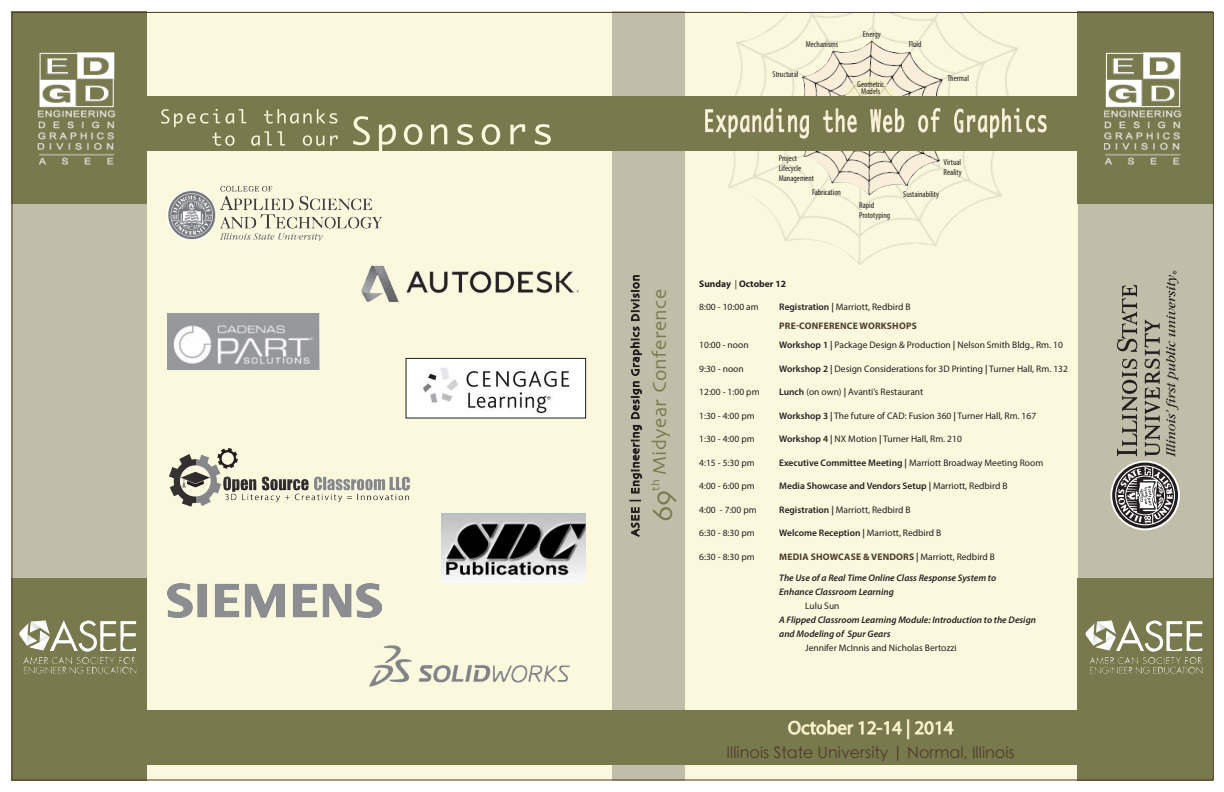
<style>
.page{position:relative;width:1224px;height:792px;background:#fff}
.page>*{position:absolute;margin:0;border:0;box-sizing:border-box;transform-origin:0 0}
.t1{font:28.5px "Skia";color:#787a4e}
.t2{font:20px "Skia";letter-spacing:.02em;color:#787a4e}
.t3{font:19px "Myriad Pro";color:#faf8dd}
.t4{font:16px "ST Heiti";color:#4e3d2a}
.t5{font:9.5px "Myriad Pro";color:#231f20}
.t6{font:italic 600 9.5px/14px "Myriad Pro";color:#231f20}
.t7{font:700 9.5px/19px "Myriad Pro";letter-spacing:.02em;color:#4e3d2a}
.t8{font:600 9.5px "Myriad Pro";color:#231f20}
.t9{font:700 9.5px "Myriad Pro";color:#231f20}
.t10{font:condensed 8.6px "Myriad Pro";color:#231f20}
.s1{font-weight:400}
.s2{font-weight:600;color:#231f20}
.s3{font-weight:400;color:#231f20}
.s4{font-weight:600}
</style>
<div class="page">
<div style="left:145px;top:11px;width:470px;height:770px;background:#faf8dd"></div>
<div style="left:612px;top:12px;width:73px;height:769px;background:#c0bea8"></div>
<div style="left:12px;top:12px;width:135px;height:769px;background:#c0bea8"></div>
<div style="left:1078px;top:12px;width:135px;height:769px;background:#c0bea8"></div>
<div style="left:685px;top:12px;width:393px;height:769px;background:#faf8dd"></div>
<img style="left:719px;top:11px;width:321px;height:29px">
<img style="left:755px;top:195px;width:247px;height:70px">
<div style="left:11px;top:711px;width:1161px;height:54px;background:#787a4e"></div>
<div style="left:11px;top:96px;width:1109px;height:54px;background:#787a4e"></div>
<svg style="left:705px;top:40px;width:342px;height:155px"></svg>
<div style="left:11px;top:12px;width:135px;height:192px;background:#787a4e"></div>
<div style="left:1078px;top:12px;width:135px;height:192px;background:#787a4e"></div>
<div style="left:11px;top:578px;width:135px;height:203px;background:#787a4e"></div>
<div style="left:1078px;top:578px;width:135px;height:203px;background:#787a4e"></div>
<svg style="left:631px;top:507px;width:9px;height:30px"></svg>
<svg style="left:631px;top:425px;width:11px;height:69px"></svg>
<svg style="left:630px;top:275px;width:12px;height:144px"></svg>
<svg style="left:788px;top:720px;width:65px;height:15px"></svg>
<svg style="left:859px;top:721px;width:43px;height:14px"></svg>
<svg style="left:908px;top:720px;width:1px;height:19px"></svg>
<svg style="left:915px;top:721px;width:39px;height:14px"></svg>
<svg style="left:1144px;top:320px;width:16px;height:136px"></svg>
<svg style="left:1117px;top:285px;width:20px;height:67px"></svg>
<svg style="left:1117px;top:359px;width:20px;height:97px"></svg>
<svg style="left:1110px;top:461px;width:70px;height:69px"></svg>
<svg style="left:1112px;top:463px;width:66px;height:65px"></svg>
<svg style="left:1166px;top:271px;width:13px;height:186px"></svg>
<svg style="left:161px;top:109px;width:177px;height:37px"></svg>
<svg style="left:353px;top:116px;width:198px;height:35px"></svg>
<img style="left:19px;top:620px;width:118px;height:44px">
<img style="left:1086px;top:620px;width:117px;height:44px">
<img style="left:167px;top:186px;width:214px;height:55px">
<img style="left:442px;top:514px;width:144px;height:69px">
<img style="left:167px;top:584px;width:214px;height:34px">
<img style="left:369px;top:645px;width:201px;height:42px">
<img style="left:169px;top:448px;width:241px;height:59px">
<img style="left:167px;top:314px;width:152px;height:55px">
<img style="left:361px;top:265px;width:218px;height:37px">
<img style="left:38px;top:53px;width:78px;height:112px">
<div style="left:40px;top:53px;width:74px;height:54px;border:1px solid #fff"></div>
<img style="left:1104px;top:53px;width:78px;height:112px">
<div style="left:1106px;top:53px;width:74px;height:54px;border:1px solid #fff"></div>
<div style="left:748px;top:0;width:232px;height:12px;background:#fff"></div>
<img style="left:408px;top:360px;width:176px;height:56px">
<div style="left:406px;top:358px;width:180px;height:60px;border:1px solid #231f20"></div>
<p class="t10" style="left:806px;top:39px;width:34px">Mechanisms</p>
<p class="t10" style="left:773px;top:69px;width:27px">Structural</p>
<p class="t10" style="left:863px;top:29px;width:19px">Energy</p>
<p class="t10" style="left:857px;top:79px;width:28px">Geometric</p>
<p class="t10" style="left:861px;top:86px;width:21px">Models</p>
<p class="t10" style="left:909px;top:39px;width:14px">Fluid</p>
<p class="t10" style="left:947px;top:73px;width:23px">Thermal</p>
<p class="t10" style="left:779px;top:153px;width:20px">Project</p>
<p class="t10" style="left:779px;top:163px;width:24px">Lifecycle</p>
<p class="t10" style="left:779px;top:173px;width:37px">Management</p>
<p class="t10" style="left:944px;top:157px;width:19px">Virtual</p>
<p class="t10" style="left:944px;top:167px;width:20px">Reality</p>
<p class="t10" style="left:812px;top:187px;width:30px">Fabrication</p>
<p class="t10" style="left:903px;top:189px;width:37px">Sustainability</p>
<p class="t10" style="left:859px;top:200px;width:17px">Rapid</p>
<p class="t10" style="left:859px;top:210px;width:33px">Prototyping</p>
<p class="t2" style="left:648px;top:491px;width:203px;rotate:-90deg"><sup>th</sup> Midyear Conference</p>
<p class="t1" style="left:645px;top:522px;width:34px;rotate:-90deg">69</p>
<p class="t9" style="left:699px;top:277px;width:88px">Sunday <span class="s1">|</span> October 12</p>
<p class="t5" style="left:699px;top:301px;width:61px">8:00 - 10:00 am</p>
<p class="t7" style="left:779px;top:297px;width:139px"><span class="s2">Registration |</span> <span class="s3">Marriott, Redbird B<br></span>PRE-CONFERENCE WORKSHOPS</p>
<p class="t5" style="left:699px;top:339px;width:51px">10:00 - noon</p>
<p class="t5" style="left:779px;top:339px;width:285px"><span class="s4">Workshop 1 |</span> Package Design &amp; Production <span class="s4">|</span> Nelson Smith Bldg., Rm. 10</p>
<p class="t5" style="left:699px;top:363px;width:46px">9:30 - noon</p>
<p class="t5" style="left:779px;top:363px;width:290px"><span class="s4">Workshop 2 |</span> Design Considerations for 3D Printing <span class="s4">|</span> Turner Hall, Rm. 132</p>
<p class="t5" style="left:699px;top:386px;width:62px">12:00 - 1:00 pm</p>
<p class="t5" style="left:779px;top:386px;width:146px"><span class="s4">Lunch</span> (on own) <span class="s4">|</span> Avanti’s Restaurant</p>
<p class="t5" style="left:699px;top:410px;width:57px">1:30 - 4:00 pm</p>
<p class="t5" style="left:779px;top:410px;width:258px"><span class="s4">Workshop 3 |</span> The future of CAD: Fusion 360 <span class="s4">|</span> Turner Hall, Rm. 167</p>
<p class="t5" style="left:699px;top:433px;width:57px">1:30 - 4:00 pm</p>
<p class="t5" style="left:779px;top:433px;width:184px"><span class="s4">Workshop 4 |</span> NX Motion <span class="s4">|</span> Turner Hall, Rm. 210</p>
<p class="t5" style="left:699px;top:457px;width:57px">4:15 - 5:30 pm</p>
<p class="t5" style="left:779px;top:457px;width:266px"><span class="s4">Executive Committee Meeting |</span> Marriott Broadway Meeting Room</p>
<p class="t5" style="left:699px;top:480px;width:57px">4:00 - 6:00 pm</p>
<p class="t8" style="left:779px;top:480px;width:230px">Media Showcase and Vendors Setup | <span class="s1">Marriott, Redbird B</span></p>
<p class="t5" style="left:699px;top:504px;width:59px">4:00 - 7:00 pm</p>
<p class="t5" style="left:779px;top:504px;width:133px"><span class="s4">Registration |</span> Marriott, Redbird B</p>
<p class="t5" style="left:699px;top:527px;width:57px">6:30 - 8:30 pm</p>
<p class="t8" style="left:779px;top:527px;width:164px">Welcome Reception | <span class="s1">Marriott, Redbird B</span></p>
<p class="t5" style="left:699px;top:551px;width:57px">6:30 - 8:30 pm</p>
<p class="t7" style="left:779px;top:547px;width:217px">MEDIA SHOWCASE &amp; VENDORS <span class="s2">|</span> <span class="s3">Marriott, Redbird B</span></p>
<p class="t6" style="left:779px;top:571px;width:218px">The Use of a Real Time Online Class Response System to<br>Enhance Classroom Learning</p>
<p class="t5" style="left:805px;top:600px;width:36px">Lulu Sun</p>
<p class="t6" style="left:779px;top:613px;width:258px">A Flipped Classroom Learning Module: Introduction to the Design</p>
<p class="t6" style="left:779px;top:627px;width:113px">and Modeling of Spur Gears</p>
<p class="t5" style="left:805px;top:642px;width:153px">Jennifer McInnis and Nicholas Bertozzi</p>
<p class="t3" style="left:788px;top:716px;width:167px">October 12-14 | 2014</p>
<p class="t4" style="left:727px;top:745px;width:290px">Illinois State University | Normal, Illinois</p>
</div>
